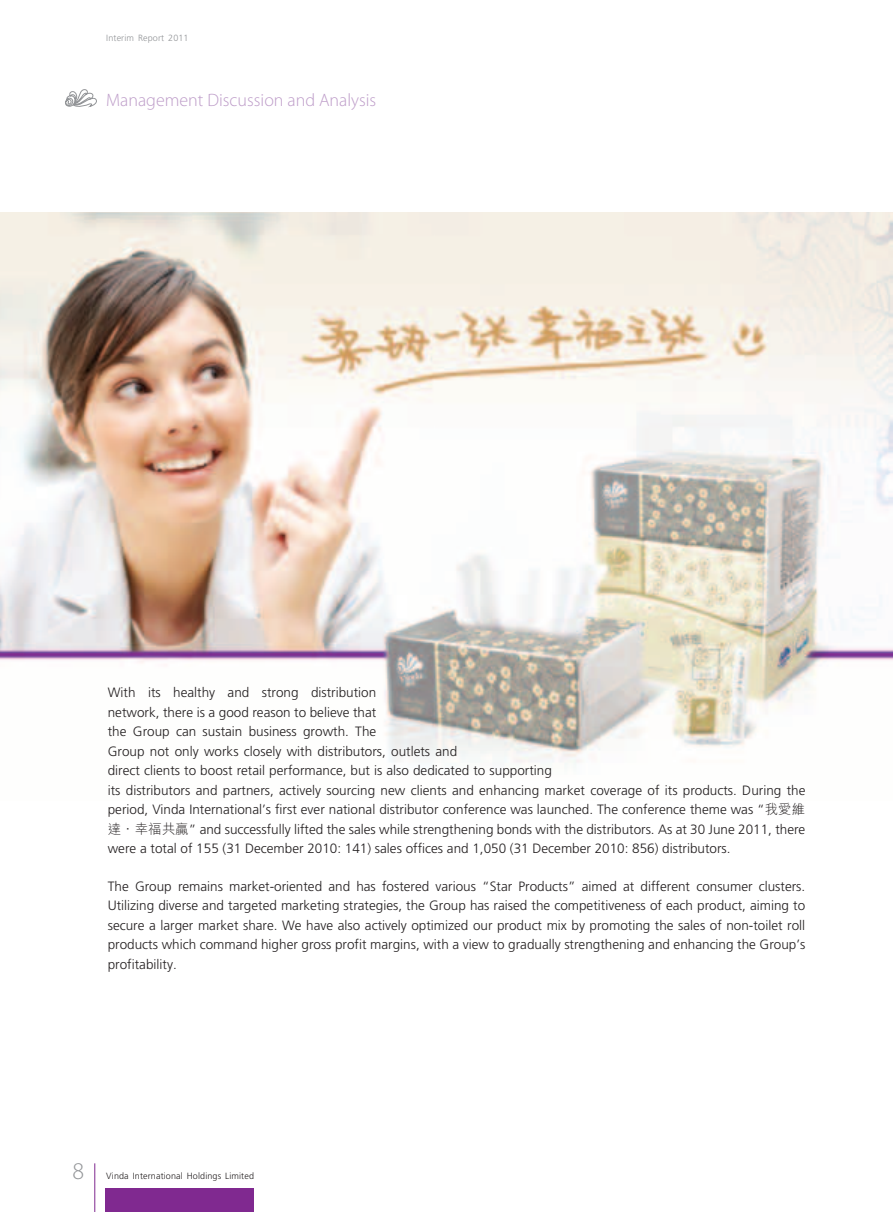
<style>
.page{position:relative;width:893px;height:1212px;background:#fff}
.page>*{position:absolute;margin:0;border:0;box-sizing:border-box;transform-origin:0 0}
.t1{font:300 24px "Myriad Pro";color:#939598}
.t2{font:300 18px "Myriad Pro";color:#be9dc9}
.t3{font:300 13.5px/19.5px "Frutiger LT Std";color:#231f20}
.t4{font:300 9px "Frutiger LT Std";letter-spacing:.015em;color:#231f20}
.t5{font:300 9px "Frutiger LT Std";letter-spacing:.015em;color:#939598}
.s1{font-family:"M Hei HK"}
</style>
<div class="page">
<svg style="left:65px;top:89px;width:32px;height:19px"></svg>
<hr style="left:94px;top:1163px;width:1px;height:49px;background:#802990">
<div style="left:106px;top:1188px;width:148px;height:24px;background:#802990"></div>
<img style="left:0;top:213px;width:893px;height:553px">
<p class="t5" style="left:106px;top:33px;width:84px">Interim Report 2011</p>
<h2 class="t2" style="left:106px;top:90px;width:272px">Management Discussion and Analysis</h2>
<p class="t3" style="left:108px;top:683px;width:699px">With its healthy and strong distribution<br>network, there is a good reason to believe that<br>the Group can sustain business growth. The<br>Group not only works closely with distributors, outlets and<br>direct clients to boost retail performance, but is also dedicated to supporting<br>its distributors and partners, actively sourcing new clients and enhancing market coverage of its products. During the period, Vinda International’s first ever national distributor conference was launched. The conference theme was “<span class="s1">我愛維達．幸福共贏</span>” and successfully lifted the sales while strengthening bonds with the distributors. As at 30 June 2011, there were a total of 155 (31 December 2010: 141) sales offices and 1,050 (31 December 2010: 856) distributors.</p>
<p class="t3" style="left:108px;top:876px;width:699px;text-align:justify">The Group remains market-oriented and has fostered various “Star Products” aimed at different consumer clusters.<br>Utilizing diverse and targeted marketing strategies, the Group has raised the competitiveness of each product, aiming to secure a larger market share. We have also actively optimized our product mix by promoting the sales of non-toilet roll products which command higher gross profit margins, with a view to gradually strengthening and enhancing the Group’s profitability.</p>
<h1 class="t1" style="left:73px;top:1158px;width:13px">8</h1>
<p class="t4" style="left:106px;top:1170px;width:149px">Vinda International Holdings Limited</p>
</div>
